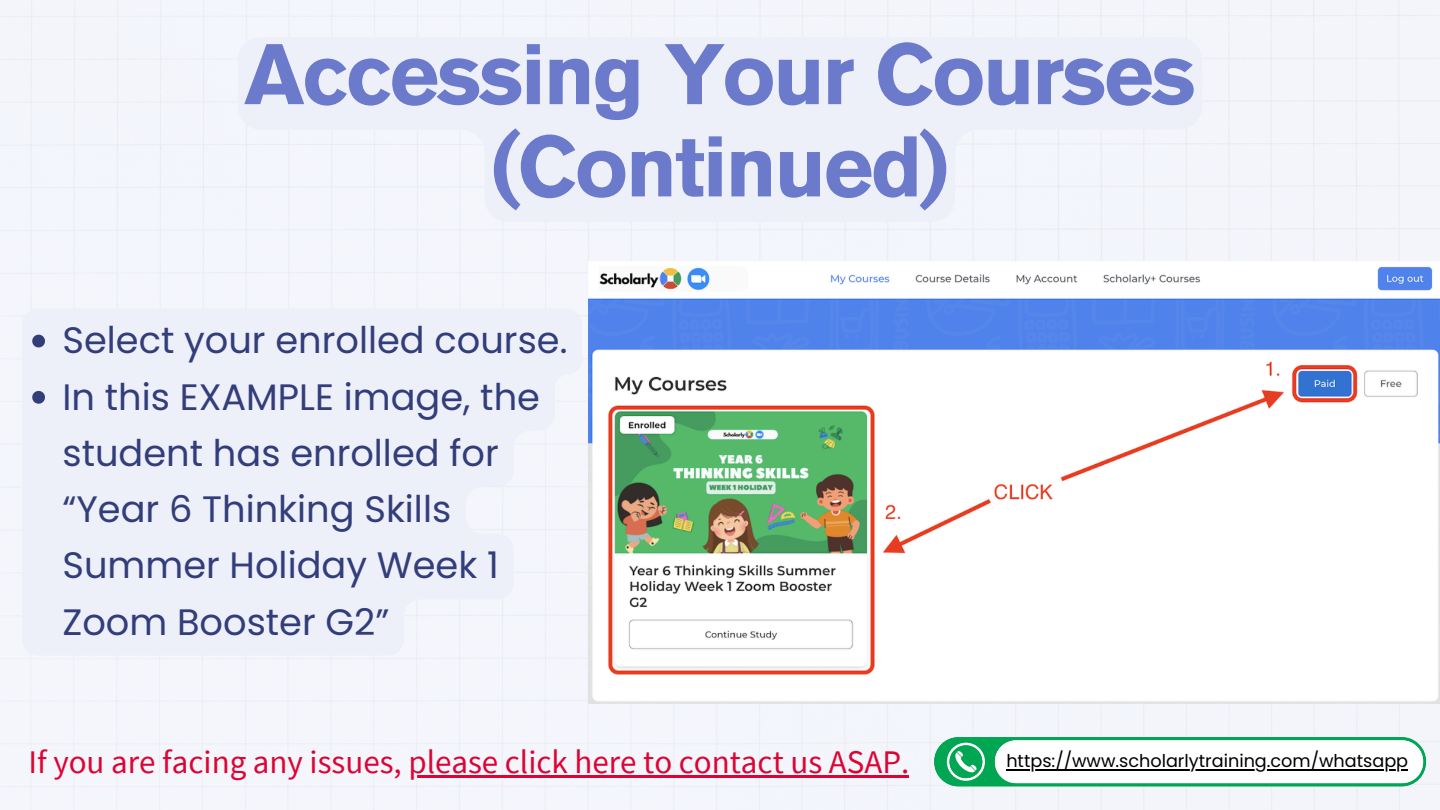
<style>
.page{position:relative;width:1440px;height:810px;background:#fff}
.page>*{position:absolute;margin:0;border:0;box-sizing:border-box;transform-origin:0 0}
.t1{font:700 85px/92.2px "Akzidenz Grotesk Pro";letter-spacing:-.025em;color:#6b7acb;text-align:center}
.t2{font:36.8px/56.2px "Poppins";color:#323d7a}
.t3{font:33px "Source Sans Pro";color:#dd0433}
.t4{font:17.6px "Poppins";color:#000}
</style>
<div class="page">
<svg style="left:934px;top:737px;width:492px;height:49px"></svg>
<hr style="left:1006px;top:769px;width:402px;height:2px;background:#000">
<hr style="left:408px;top:775px;width:501px;height:3px;background:#dd0433">
<img style="left:588px;top:261px;width:852px;height:443px">
<div style="left:238px;top:37px;width:964px;height:185px;background:#edeff9"></div>
<div style="left:22px;top:309px;width:560px;height:347px;background:#edeff9"></div>
<svg style="left:32px;top:335px;width:13px;height:12px"></svg>
<svg style="left:32px;top:391px;width:13px;height:13px"></svg>
<p class="t1" style="left:244px;top:37px;width:953px">Accessing Your Courses (Continued)</p>
<p class="t2" style="left:63px;top:312px;width:506px">Select your enrolled course.</p>
<h3 class="t2" style="left:63px;top:369px;width:479px">In this EXAMPLE image, the student has enrolled for “Year 6 Thinking Skills<br>Summer Holiday Week 1<br>Zoom Booster G2”</h3>
<h1 class="t3" style="left:28px;top:740px;width:882px">If you are facing any issues, please click here to contact us ASAP.</h1>
<p class="t4" style="left:1006px;top:749px;width:403px">https://www.scholarlytraining.com/whatsapp</p>
</div>
